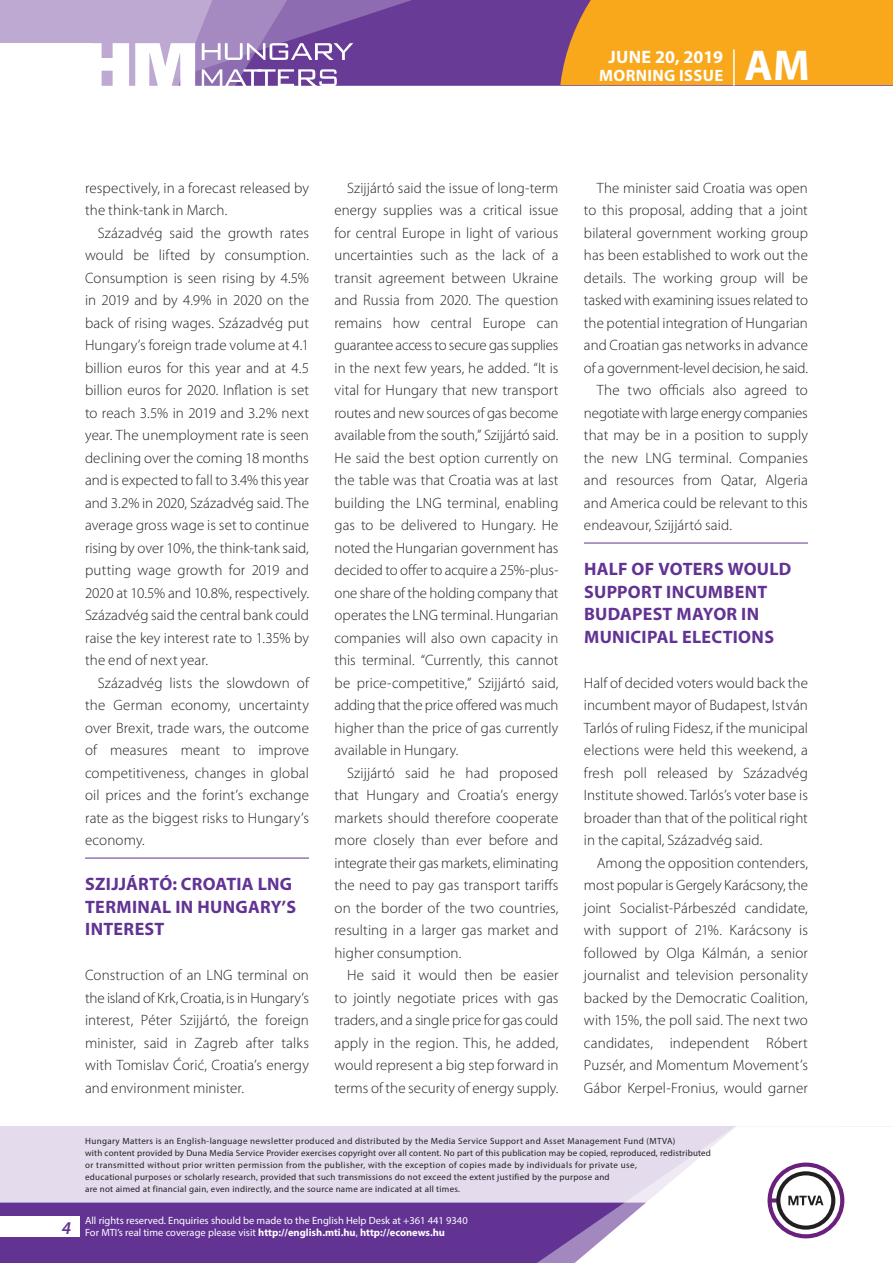
<style>
.page{position:relative;width:893px;height:1263px;background:#fff}
.page>*{position:absolute;margin:0;border:0;box-sizing:border-box;transform-origin:0 0}
.t1{font:700 43.35px "Myriad Pro";color:#fff}
._01_cimsor{font:700 18px/22.5px "Myriad Pro";letter-spacing:.015em;color:#623393}
.t2{font:700 18px "Myriad Pro";color:#fff}
.t3{font:italic 600 18px "Myriad Pro";color:#623393}
.t4{font:700 16.5px "Myriad Pro";letter-spacing:.02em;color:#fff}
._03_kenyer_szöveg-2{font:300 15px/22.5px "Myriad Pro";letter-spacing:.005em;color:#231f20;text-align:justify}
._03_kenyer_szöveg-1{font:300 15px/22.5px "Myriad Pro";letter-spacing:.005em;color:#231f20;text-align:justify}
.t5{font:10.5px/12px "Myriad Pro";color:#fff}
.t6{font:9px/12px "Myriad Pro";letter-spacing:.03em;color:#231f20}
.s1{font-weight:700}
</style>
<div class="page">
<div style="left:0;top:1126px;width:893px;height:137px;background:#e4dcec"></div>
<div style="left:0;top:1202px;width:506px;height:61px;background:#623393"></div>
<svg style="left:506px;top:1202px;width:69px;height:61px;fill:#623393"></svg>
<svg style="left:575px;top:1126px;width:318px;height:137px"></svg>
<div style="left:0;top:1216px;width:79px;height:20px;background:#fff"></div>
<div style="left:0;top:0;width:893px;height:85px;background:#683b97"></div>
<div style="left:560px;top:0;width:333px;height:85px;background:#f9a71b"></div>
<hr style="left:733px;top:49px;width:2px;height:37px;background:#fff">
<svg style="left:0;top:0;width:479px;height:86px"></svg>
<hr style="left:85px;top:858px;width:224px;height:1px;background:#623393">
<hr style="left:584px;top:543px;width:224px;height:1px;background:#623393">
<p class="t2" style="left:608px;top:45px;width:116px">JUNE 20, 2019</p>
<p class="t4" style="left:599px;top:65px;width:125px">MORNING ISSUE</p>
<h1 class="t1" style="left:745px;top:37px;width:67px">AM</h1>
<p class="_03_kenyer_szöveg-1" style="left:85px;top:176px;width:225px">respectively, in a forecast released by the think-tank in March.</p>
<p class="_03_kenyer_szöveg-2" style="left:85px;top:221px;width:225px;text-indent:13px">Századvég said the growth rates would be lifted by consumption.<br>Consumption is seen rising by 4.5% in 2019 and by 4.9% in 2020 on the back of rising wages. Századvég put Hungary’s foreign trade volume at 4.1 billion euros for this year and at 4.5 billion euros for 2020. Inflation is set to reach 3.5% in 2019 and 3.2% next year. The unemployment rate is seen declining over the coming 18 months and is expected to fall to 3.4% this year and 3.2% in 2020, Századvég said. The average gross wage is set to continue rising by over 10%, the think-tank said, putting wage growth for 2019 and 2020 at 10.5% and 10.8%, respectively.<br>Századvég said the central bank could raise the key interest rate to 1.35% by the end of next year.</p>
<p class="_03_kenyer_szöveg-2" style="left:85px;top:671px;width:225px;text-indent:13px">Századvég lists the slowdown of the German economy, uncertainty over Brexit, trade wars, the outcome of measures meant to improve competitiveness, changes in global oil prices and the forint’s exchange rate as the biggest risks to Hungary’s economy.</p>
<p class="_01_cimsor" style="left:85px;top:872px;width:212px">SZIJJÁRTÓ: CROATIA LNG<br>TERMINAL IN HUNGARY’S<br>INTEREST</p>
<p class="_03_kenyer_szöveg-1" style="left:85px;top:964px;width:225px">Construction of an LNG terminal on the island of Krk, Croatia, is in Hungary’s interest, Péter Szijjártó, the foreign minister, said in Zagreb after talks with Tomislav Ćorić, Croatia’s energy and environment minister.</p>
<p class="_03_kenyer_szöveg-2" style="left:334px;top:176px;width:225px;text-indent:13px">Szijjártó said the issue of long-term energy supplies was a critical issue for central Europe in light of various uncertainties such as the lack of a transit agreement between Ukraine and Russia from 2020. The question remains how central Europe can guarantee access to secure gas supplies in the next few years, he added. “It is vital for Hungary that new transport routes and new sources of gas become available from the south,” Szijjártó said.<br>He said the best option currently on the table was that Croatia was at last building the LNG terminal, enabling gas to be delivered to Hungary. He noted the Hungarian government has decided to offer to acquire a 25%-plus&shy;one share of the holding company that operates the LNG terminal. Hungarian companies will also own capacity in this terminal. “Currently, this cannot be price-competitive,” Szijjártó said, adding that the price offered was much higher than the price of gas currently available in Hungary.</p>
<p class="_03_kenyer_szöveg-2" style="left:334px;top:761px;width:225px;text-indent:13px">Szijjártó said he had proposed that Hungary and Croatia’s energy markets should therefore cooperate more closely than ever before and integrate their gas markets, eliminating the need to pay gas transport tariffs on the border of the two countries, resulting in a larger gas market and higher consumption.</p>
<p class="_03_kenyer_szöveg-2" style="left:334px;top:964px;width:225px;text-indent:13px">He said it would then be easier to jointly negotiate prices with gas traders, and a single price for gas could apply in the region. This, he added, would represent a big step forward in terms of the security of energy supply.</p>
<p class="_03_kenyer_szöveg-2" style="left:584px;top:176px;width:225px;text-indent:13px">The minister said Croatia was open to this proposal, adding that a joint bilateral government working group has been established to work out the details. The working group will be tasked with examining issues related to the potential integration of Hungarian and Croatian gas networks in advance of a government-level decision, he said.</p>
<p class="_03_kenyer_szöveg-2" style="left:584px;top:379px;width:225px;text-indent:13px">The two officials also agreed to negotiate with large energy companies that may be in a position to supply the new LNG terminal. Companies and resources from Qatar, Algeria and America could be relevant to this endeavour, Szijjártó said.</p>
<p class="_01_cimsor" style="left:584px;top:557px;width:209px">HALF OF VOTERS WOULD<br>SUPPORT INCUMBENT<br>BUDAPEST MAYOR IN<br>MUNICIPAL ELECTIONS</p>
<p class="_03_kenyer_szöveg-1" style="left:584px;top:671px;width:225px">Half of decided voters would back the incumbent mayor of Budapest, István Tarlós of ruling Fidesz, if the municipal elections were held this weekend, a fresh poll released by Századvég Institute showed. Tarlós’s voter base is broader than that of the political right in the capital, Századvég said.</p>
<p class="_03_kenyer_szöveg-2" style="left:584px;top:851px;width:225px;text-indent:13px">Among the opposition contenders, most popular is Gergely Karácsony, the joint Socialist-Párbeszéd candidate, with support of 21%. Karácsony is followed by Olga Kálmán, a senior journalist and television personality backed by the Democratic Coalition, with 15%, the poll said. The next two candidates, independent Róbert Puzsér, and Momentum Movement’s Gábor Kerpel-Fronius, would garner</p>
<p class="t3" style="left:62px;top:1217px;width:11px">4</p>
<p class="t6" style="left:85px;top:1134px;width:627px">Hungary Matters is an English-language newsletter produced and distributed by the Media Service Support and Asset Management Fund (MTVA)<br>with content provided by Duna Media Service Provider exercises copyright over all content. No part of this publication may be copied, reproduced, redistributed or transmitted without prior written permission from the publisher, with the exception of copies made by individuals for private use,<br>educational purposes or scholarly research, provided that such transmissions do not exceed the extent justified by the purpose and<br>are not aimed at financial gain, even indirectly, and the source name are indicated at all times.</p>
<p class="t5" style="left:85px;top:1214px;width:384px">All rights reserved. Enquiries should be made to the English Help Desk at +361 441 9340<br>For MTI’s real time coverage please visit <span class="s1">http://english.mti.hu</span>, <span class="s1">http://econews.hu</span></p>
</div>
